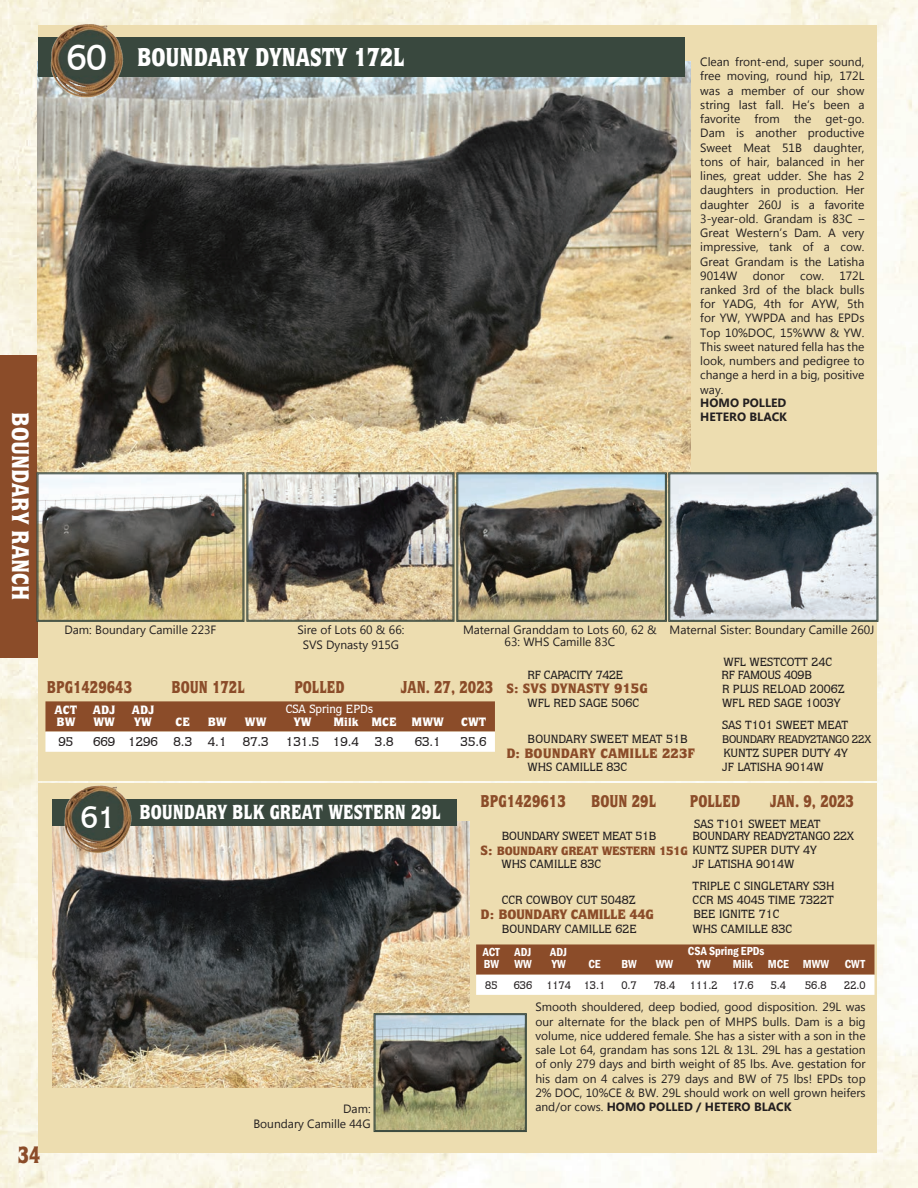
<style>
.page{position:relative;width:918px;height:1188px;background:#fff}
.page>*{position:absolute;margin:0;border:0;box-sizing:border-box;transform-origin:0 0}
.t1{font:41.55px "Newtext IT Cby BT";color:#fff;scale:.79 1}
.t2{font:900 25.65px "Quorum IT Cby BT";color:#fff;scale:.82 1}
.t3{font:900 23.7px "Quorum IT Cby BT";color:#fff;scale:.88 1}
.t4{font:900 23.55px "Quorum IT Cby BT";color:#8b4c29;scale:.76 1}
.t5{font:900 20.1px "Quorum IT Cby BT";color:#fff;scale:.82 1}
.t6{font:900 16.95px "Quorum IT Cby BT";color:#8b4c29;scale:.79 1}
.t7{font:900 13.5px "Quorum IT Cby BT";color:#8b4c29}
.t8{font:900 13.5px "Quorum IT Cby BT";letter-spacing:-.03em;color:#8b4c29}
.t9{font:500 12.75px "Quorum IT Cby BT";color:#231f20}
.t10{font:12px/14.2px "Myanmar Text";color:#231f20;text-align:justify}
.t11{font:500 12px/21.8px "Quorum IT Cby BT";color:#231f20}
.t12{font:500 12px "Quorum IT Cby BT";letter-spacing:-.02em;color:#231f20}
.t13{font:700 12px/13.5px "Myanmar Text";color:#231f20}
.t14{font:600 condensed 12px "Franklin Gothic";color:#fff}
.t15{font:900 12px "Quorum IT Cby BT";letter-spacing:-.03em;color:#8b4c29}
.t16{font:900 12px "Quorum IT Cby BT";color:#fff}
.t17{font:500 12px "Quorum IT Cby BT";color:#fff}
.t18{font:500 11.25px "Quorum IT Cby BT";letter-spacing:-.03em;color:#231f20}
.t19{font:500 10.95px "Quorum IT Cby BT";color:#231f20;scale:.95 1}
.s1{font-family:"Newtext IT Cby BT";font-weight:400;font-size:35.85px}
.s2{font-size:13.5px}
.s3{font-weight:500;color:#231f20}
.s4{font-weight:400}
</style>
<div class="page">
<img style="left:0;top:0;width:918px;height:1188px">
<div style="left:0;top:355px;width:48px;height:303px;background:#8b4c29"></div>
<div style="left:38px;top:25px;width:839px;height:755px;background:#edddb0"></div>
<img style="left:38px;top:61px;width:653px;height:411px">
<div style="left:38px;top:37px;width:646px;height:39px;background:#39483e"></div>
<svg style="left:45px;top:701px;width:450px;height:51px;background:#ba9580"></svg>
<img style="left:47px;top:18px;width:82px;height:83px">
<img style="left:36px;top:472px;width:842px;height:150px">
<div style="left:670px;top:474px;width:207px;height:147px;border:1px solid #39483e"></div>
<div style="left:38px;top:783px;width:839px;height:369px;background:#edddb0"></div>
<img style="left:52px;top:822px;width:418px;height:266px">
<div style="left:52px;top:799px;width:405px;height:27px;background:#39483e"></div>
<img style="left:61px;top:780px;width:75px;height:77px">
<svg style="left:476px;top:944px;width:398px;height:51px;background:#ba957f"></svg>
<svg style="left:374px;top:1013px;width:153px;height:119px;background:#83846f"></svg>
<div style="left:375px;top:1014px;width:151px;height:117px;border:1px solid #39483e"></div>
<h3 class="t3" style="left:35px;top:412px;width:216px;rotate:90deg">BOUNDARY RANCH</h3>
<h1 class="t1" style="left:67px;top:34px;width:52px">60</h1>
<h2 class="t2" style="left:137px;top:42px;width:328px">BOUNDARY DYNASTY 172L</h2>
<p class="t10" style="left:700px;top:55px;width:166px">Clean front-end, super sound, free moving, round hip, 172L was a member of our show string last fall. He’s been a favorite from the get-go.<br>Dam is another productive Sweet Meat 51B daughter, tons of hair, balanced in her lines, great udder. She has 2 daughters in production. Her daughter 260J is a favorite 3-year-old. Grandam is 83C – Great Western’s Dam. A very impressive, tank of a cow.<br>Great Grandam is the Latisha 9014W</p>
<p class="t10" style="left:753px;top:268px;width:34px">donor</p>
<p class="t10" style="left:800px;top:268px;width:25px">cow.</p>
<p class="t10" style="left:700px;top:268px;width:166px;text-indent:139px">172L ranked 3rd of the black bulls for YADG, 4th for AYW, 5th for YW, YWPDA and has EPDs Top 10%DOC, 15%WW &amp; YW.<br>This sweet natured fella has the look, numbers and pedigree to change a herd in a big, positive way.</p>
<p class="t13" style="left:700px;top:396px;width:88px">HOMO POLLED<br>HETERO BLACK</p>
<p class="t10" style="left:64px;top:623px;width:154px">Dam: Boundary Camille 223F</p>
<p class="t10" style="left:298px;top:623px;width:108px;text-align:center">Sire of Lots 60 &amp; 66:<br>SVS Dynasty 915G</p>
<p class="t10" style="left:463px;top:624px;width:195px;line-height:12px;text-align:center">Maternal Granddam to Lots 60, 62 &amp;<br>63: WHS Camille 83C</p>
<p class="t10" style="left:670px;top:623px;width:207px">Maternal Sister: Boundary Camille 260J</p>
<h3 class="t6" style="left:47px;top:676px;width:109px">BPG1429643</h3>
<h3 class="t6" style="left:171px;top:676px;width:94px">BOUN 172L</h3>
<h3 class="t6" style="left:294px;top:676px;width:65px">POLLED</h3>
<h3 class="t6" style="left:400px;top:676px;width:119px">JAN. 27, 2023</h3>
<p class="t16" style="left:55px;top:702px;width:24px">ACT</p>
<p class="t16" style="left:93px;top:702px;width:24px">ADJ</p>
<p class="t16" style="left:132px;top:702px;width:24px">ADJ</p>
<p class="t17" style="left:286px;top:701px;width:89px">CSA Spring EPDs</p>
<p class="t16" style="left:56px;top:714px;width:20px">BW</p>
<p class="t16" style="left:93px;top:714px;width:23px">WW</p>
<p class="t16" style="left:134px;top:714px;width:19px">YW</p>
<p class="t16" style="left:176px;top:714px;width:16px">CE</p>
<p class="t16" style="left:208px;top:714px;width:20px">BW</p>
<p class="t16" style="left:245px;top:714px;width:23px">WW</p>
<p class="t16" style="left:294px;top:714px;width:19px">YW</p>
<p class="t16" style="left:334px;top:714px;width:112px">Milk MCE MWW</p>
<p class="t16" style="left:461px;top:714px;width:27px">CWT</p>
<p class="t9" style="left:59px;top:734px;width:16px">95</p>
<p class="t9" style="left:93px;top:734px;width:135px">669 1296 8.3 4.1</p>
<p class="t9" style="left:243px;top:734px;width:28px">87.3</p>
<p class="t9" style="left:286px;top:734px;width:75px">131.5 19.4</p>
<p class="t9" style="left:375px;top:734px;width:20px">3.8</p>
<p class="t9" style="left:415px;top:734px;width:28px">63.1</p>
<p class="t9" style="left:461px;top:734px;width:28px">35.6</p>
<p class="t11" style="left:724px;top:651px;width:110px">WFL WESTCOTT 24C</p>
<p class="t12" style="left:528px;top:668px;width:97px">RF CAPACITY 742E</p>
<p class="t12" style="left:722px;top:668px;width:92px">RF FAMOUS 409B</p>
<p class="t7" style="left:507px;top:680px;width:143px">S: SVS DYNASTY 915G</p>
<p class="t11" style="left:722px;top:677px;width:124px">R PLUS RELOAD 2006Z</p>
<p class="t11" style="left:528px;top:692px;width:113px">WFL RED SAGE 506C</p>
<p class="t11" style="left:722px;top:692px;width:128px">WFL RED SAGE 1003Y<br>SAS T101 SWEET MEAT</p>
<p class="t11" style="left:528px;top:728px;width:162px">BOUNDARY SWEET MEAT 51B</p>
<p class="t18" style="left:722px;top:732px;width:151px">BOUNDARY READY2TANGO 22X</p>
<p class="t7" style="left:507px;top:745px;width:190px">D: BOUNDARY CAMILLE 223F</p>
<p class="t11" style="left:723px;top:742px;width:126px">KUNTZ SUPER DUTY 4Y</p>
<p class="t11" style="left:528px;top:756px;width:101px">WHS CAMILLE 83C</p>
<p class="t11" style="left:722px;top:756px;width:103px">JF LATISHA 9014W</p>
<h3 class="t5" style="left:81px;top:799px;width:441px"><span class="s1">61</span> BOUNDARY BLK GREAT WESTERN 29L</h3>
<h3 class="t6" style="left:481px;top:790px;width:109px">BPG1429613</h3>
<h3 class="t6" style="left:591px;top:790px;width:84px">BOUN 29L</h3>
<h3 class="t6" style="left:690px;top:790px;width:65px">POLLED</h3>
<h3 class="t6" style="left:770px;top:790px;width:108px">JAN. 9, 2023</h3>
<p class="t11" style="left:694px;top:812px;width:128px">SAS T101 SWEET MEAT</p>
<p class="t12" style="left:502px;top:829px;width:156px">BOUNDARY SWEET MEAT 51B</p>
<p class="t12" style="left:692px;top:829px;width:163px">BOUNDARY READY2TANGO 22X</p>
<p class="t15" style="left:481px;top:843px;width:338px"><span class="s2">S:</span> BOUNDARY GREAT WESTERN 151G <span class="s3">KUNTZ SUPER DUTY 4Y</span></p>
<p class="t11" style="left:502px;top:853px;width:101px">WHS CAMILLE 83C</p>
<p class="t11" style="left:693px;top:853px;width:143px">JF LATISHA 9014W<br>TRIPLE C SINGLETARY S3H</p>
<p class="t11" style="left:502px;top:889px;width:136px">CCR COWBOY CUT 5048Z</p>
<p class="t11" style="left:693px;top:889px;width:143px">CCR MS 4045 TIME 7322T</p>
<p class="t8" style="left:481px;top:906px;width:175px">D: BOUNDARY CAMILLE 44G</p>
<p class="t11" style="left:693px;top:903px;width:88px">BEE IGNITE 71C</p>
<p class="t11" style="left:502px;top:917px;width:137px">BOUNDARY CAMILLE 62E</p>
<p class="t11" style="left:693px;top:917px;width:101px">WHS CAMILLE 83C</p>
<p class="t14" style="left:483px;top:944px;width:50px">ACT ADJ</p>
<p class="t14" style="left:550px;top:944px;width:18px">ADJ</p>
<p class="t14" style="left:688px;top:943px;width:78px">CSA Spring EPDs</p>
<p class="t14" style="left:484px;top:956px;width:17px">BW</p>
<p class="t14" style="left:514px;top:956px;width:19px">WW</p>
<p class="t14" style="left:552px;top:956px;width:15px">YW</p>
<p class="t14" style="left:588px;top:956px;width:14px">CE</p>
<p class="t14" style="left:621px;top:956px;width:17px">BW</p>
<p class="t14" style="left:656px;top:956px;width:19px">WW</p>
<p class="t14" style="left:697px;top:956px;width:15px">YW</p>
<p class="t14" style="left:733px;top:956px;width:98px">Milk MCE MWW</p>
<p class="t14" style="left:845px;top:956px;width:22px">CWT</p>
<p class="t19" style="left:485px;top:978px;width:14px">85</p>
<p class="t19" style="left:514px;top:978px;width:21px">636</p>
<p class="t19" style="left:546px;top:978px;width:63px">1174 13.1</p>
<p class="t19" style="left:621px;top:978px;width:18px">0.7</p>
<p class="t19" style="left:654px;top:978px;width:24px">78.4</p>
<p class="t19" style="left:690px;top:978px;width:31px">111.2</p>
<p class="t19" style="left:732px;top:978px;width:24px">17.6</p>
<p class="t19" style="left:771px;top:978px;width:18px">5.4</p>
<p class="t19" style="left:805px;top:978px;width:24px">56.8</p>
<p class="t19" style="left:844px;top:978px;width:24px">22.0</p>
<p class="t10" style="left:535px;top:1000px;width:332px">Smooth shouldered, deep bodied, good disposition. 29L was our alternate for the black pen of MHPS bulls. Dam is a big volume, nice uddered female. She has a sister with a son in the sale Lot 64, grandam has sons 12L &amp; 13L. 29L has a gestation of only 279 days and birth weight of 85 lbs. Ave. gestation for his dam on 4 calves is 279 days and BW of 75 lbs! EPDs top 2% DOC, 10%CE &amp; BW. 29L should work on well grown heifers</p>
<p class="t10" style="left:343px;top:1102px;width:29px">Dam:</p>
<p class="t13" style="left:535px;top:1100px;width:258px"><span class="s4">and/or cows.</span> HOMO POLLED / HETERO BLACK</p>
<p class="t10" style="left:253px;top:1116px;width:119px">Boundary Camille 44G</p>
<h3 class="t4" style="left:18px;top:1140px;width:31px">34</h3>
</div>
